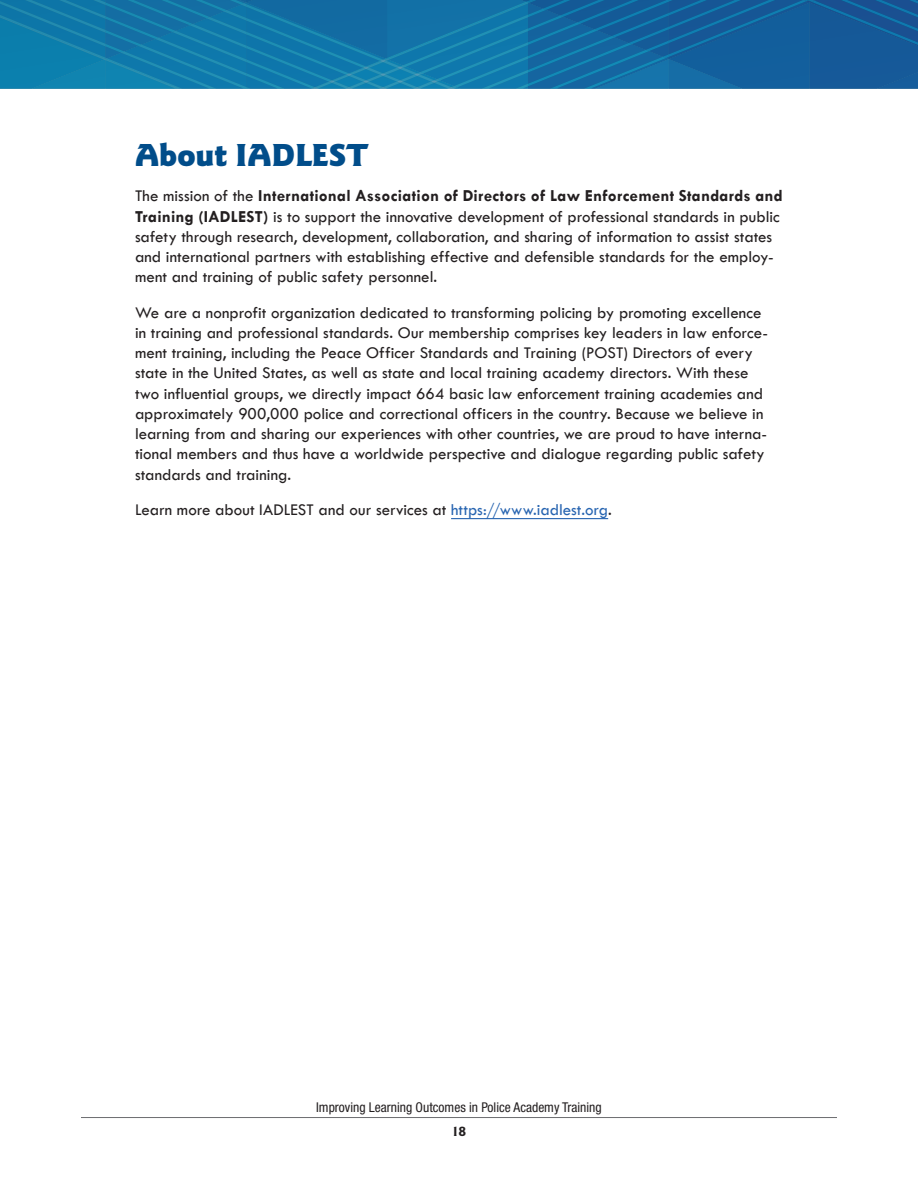
<style>
.page{position:relative;width:918px;height:1188px;background:#fff}
.page>*{position:absolute;margin:0;border:0;box-sizing:border-box;transform-origin:0 0}
.t1{font:900 33px "Goudy Sans Std";color:#014d8a}
.t2{font:16.95px/20.2px "Tw Cen";color:#231f20}
.t3{font:700 15px "Goudy Sans Std";color:#231f20}
.t4{font:condensed 13.5px "Helvetica Neue LT Std";color:#231f20}
.s1{font-weight:700}
.s2{color:#2865b1}
</style>
<div class="page">
<hr style="left:81px;top:1117px;width:756px;height:1px;background:#6c6d70">
<svg style="left:0;top:0;width:918px;height:89px;background:#136fa4"></svg>
<hr style="left:451px;top:518px;width:157px;height:1px;background:#2865b1">
<h2 class="t1" style="left:135px;top:136px;width:235px">About IADLEST</h2>
<p class="t2" style="left:135px;top:186px;width:649px">The mission of the <span class="s1">International Association of Directors of Law Enforcement Standards and Training (IADLEST)</span> is to support the innovative development of professional standards in public safety through research, development, collaboration, and sharing of information to assist states and international partners with establishing effective and defensible standards for the employ&shy;ment and training of public safety personnel.</p>
<p class="t2" style="left:135px;top:302px;width:635px">We are a nonprofit organization dedicated to transforming policing by promoting excellence in training and professional standards. Our membership comprises key leaders in law enforce&shy;ment training, including the Peace Officer Standards and Training (POST) Directors of every state in the United States, as well as state and local training academy directors. With these two influential groups, we directly impact 664 basic law enforcement training academies and approximately 900,000 police and correctional officers in the country. Because we believe in learning from and sharing our experiences with other countries, we are proud to have interna&shy;tional members and thus have a worldwide perspective and dialogue regarding public safety standards and training.</p>
<p class="t2" style="left:135px;top:499px;width:478px">Learn more about IADLEST and our services at <span class="s2">https://www.iadlest.org</span>.</p>
<p class="t4" style="left:316px;top:1099px;width:287px">Improving Learning Outcomes in Police Academy Training</p>
<p class="t3" style="left:452px;top:1123px;width:16px">18</p>
</div>
